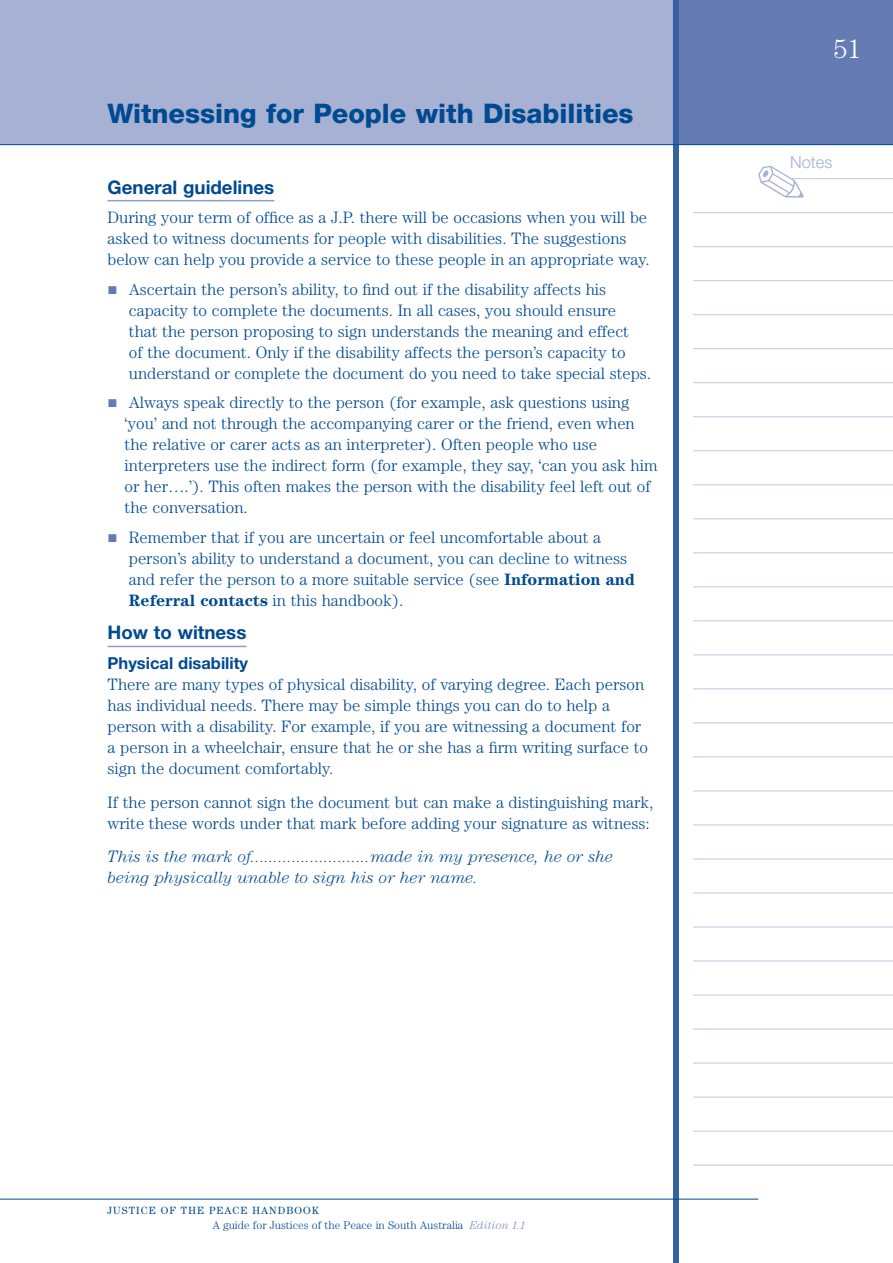
<style>
.page{position:relative;width:893px;height:1263px;background:#fff}
.page>*{position:absolute;margin:0;border:0;box-sizing:border-box;transform-origin:0 0}
.t1{font:800 27px "Helvetica Neue";color:#004a91}
.t2{font:300 27px "Century";color:#fff}
.t3{font:700 18.75px "Helvetica Neue";color:#004a91}
.t4{font:300 16.5px/21px "Century";color:#004a91}
.t5{font:italic 300 16.5px/21px "Century";color:#004a91}
.t6{font:700 16.5px "Helvetica Neue";color:#004a91}
.t7{font:300 16.5px "Helvetica Neue";color:#a6b1d4}
.t8{font:300 11.25px "Century";color:#004a91}
.t9{font:10.5px "Century";letter-spacing:.1em;color:#004a91}
.s1{font-weight:700}
.s2{font-style:italic;color:#788bbd}
</style>
<div class="page">
<div style="left:0;top:0;width:676px;height:145px;background:#a6b1d4"></div>
<div style="left:676px;top:0;width:217px;height:145px;background:#647cb3"></div>
<div style="left:673px;top:0;width:6px;height:1263px;background:#3761a0"></div>
<hr style="left:0;top:1199px;width:758px;height:1px;background:#004a91">
<hr style="left:0;top:144px;width:893px;height:1px;background:#004a91">
<hr style="left:792px;top:178px;width:101px;height:1px;background:#bfc7e0">
<hr style="left:693px;top:212px;width:200px;height:1px;background:#bfc7e0">
<hr style="left:693px;top:246px;width:200px;height:1px;background:#bfc7e0">
<hr style="left:693px;top:280px;width:200px;height:1px;background:#bfc7e0">
<hr style="left:693px;top:314px;width:200px;height:1px;background:#bfc7e0">
<hr style="left:693px;top:348px;width:200px;height:1px;background:#bfc7e0">
<hr style="left:693px;top:383px;width:200px;height:1px;background:#bfc7e0">
<hr style="left:693px;top:417px;width:200px;height:1px;background:#bfc7e0">
<hr style="left:693px;top:451px;width:200px;height:1px;background:#bfc7e0">
<hr style="left:693px;top:485px;width:200px;height:1px;background:#bfc7e0">
<hr style="left:693px;top:519px;width:200px;height:1px;background:#bfc7e0">
<hr style="left:693px;top:553px;width:200px;height:1px;background:#bfc7e0">
<hr style="left:693px;top:587px;width:200px;height:1px;background:#bfc7e0">
<hr style="left:693px;top:621px;width:200px;height:1px;background:#bfc7e0">
<hr style="left:693px;top:655px;width:200px;height:1px;background:#bfc7e0">
<hr style="left:693px;top:689px;width:200px;height:1px;background:#bfc7e0">
<hr style="left:693px;top:723px;width:200px;height:1px;background:#bfc7e0">
<hr style="left:693px;top:757px;width:200px;height:1px;background:#bfc7e0">
<hr style="left:693px;top:791px;width:200px;height:1px;background:#bfc7e0">
<hr style="left:693px;top:825px;width:200px;height:1px;background:#bfc7e0">
<hr style="left:693px;top:859px;width:200px;height:1px;background:#bfc7e0">
<hr style="left:693px;top:893px;width:200px;height:1px;background:#bfc7e0">
<hr style="left:693px;top:927px;width:200px;height:1px;background:#bfc7e0">
<hr style="left:693px;top:961px;width:200px;height:1px;background:#bfc7e0">
<hr style="left:693px;top:995px;width:200px;height:1px;background:#bfc7e0">
<hr style="left:693px;top:1029px;width:200px;height:1px;background:#bfc7e0">
<hr style="left:693px;top:1063px;width:200px;height:1px;background:#bfc7e0">
<hr style="left:693px;top:1097px;width:200px;height:1px;background:#bfc7e0">
<hr style="left:693px;top:1131px;width:200px;height:1px;background:#bfc7e0">
<hr style="left:693px;top:1165px;width:200px;height:1px;background:#bfc7e0">
<hr style="left:108px;top:200px;width:166px;height:1px;background:#8e9dc8">
<hr style="left:108px;top:646px;width:138px;height:1px;background:#8e9dc8">
<svg style="left:792px;top:178px;width:12px;height:2px"></svg>
<h1 class="t1" style="left:108px;top:104px;width:527px">Witnessing for People with Disabilities</h1>
<p class="t3" style="left:108px;top:180px;width:168px">General guidelines</p>
<p class="t4" style="left:108px;top:208px;width:541px">During your term of office as a J.P. there will be occasions when you will be</p>
<p class="t4" style="left:108px;top:229px;width:543px">asked to witness documents for people with disabilities. The suggestions below can help you provide a service to these people in an appropriate way.</p>
<p class="t4" style="left:129px;top:280px;width:524px">Ascertain the person’s ability, to find out if the disability affects his capacity to complete the documents. In all cases, you should ensure<br>that the person proposing to sign understands the meaning and effect<br>of the document. Only if the disability affects the person’s capacity to understand or complete the document do you need to take special steps.</p>
<p class="t4" style="left:125px;top:393px;width:534px">Always speak directly to the person (for example, ask questions using ‘you’ and not through the accompanying carer or the friend, even when the relative or carer acts as an interpreter). Often people who use interpreters use the indirect form (for example, they say, ‘can you ask him or her….’). This often makes the person with the disability feel left out of the conversation.</p>
<p class="t4" style="left:129px;top:528px;width:507px">Remember that if you are uncertain or feel uncomfortable about a person’s ability to understand a document, you can decline to witness and refer the person to a more suitable service (see <span class="s1">Information and Referral contacts</span> in this handbook).</p>
<p class="t3" style="left:108px;top:626px;width:140px">How to witness</p>
<p class="t6" style="left:108px;top:657px;width:142px">Physical disability</p>
<p class="t4" style="left:108px;top:675px;width:542px">There are many types of physical disability, of varying degree. Each person has individual needs. There may be simple things you can do to help a person with a disability. For example, if you are witnessing a document for a person in a wheelchair, ensure that he or she has a firm writing surface to sign the document comfortably.</p>
<p class="t4" style="left:108px;top:793px;width:547px">If the person cannot sign the document but can make a distinguishing mark, write these words under that mark before adding your signature as witness:</p>
<p class="t5" style="left:108px;top:848px;width:507px">This is the mark of..........................made in my presence, he or she being physically unable to sign his or her name.</p>
<p class="t9" style="left:108px;top:1207px;width:213px">JUSTICE OF THE PEACE HANDBOOK</p>
<p class="t8" style="left:212px;top:1221px;width:315px">A guide for Justices of the Peace in South Australia <span class="s2">Edition 1.1</span></p>
<h1 class="t2" style="left:833px;top:40px;width:30px">51</h1>
<p class="t7" style="left:790px;top:156px;width:44px">Notes</p>
</div>
